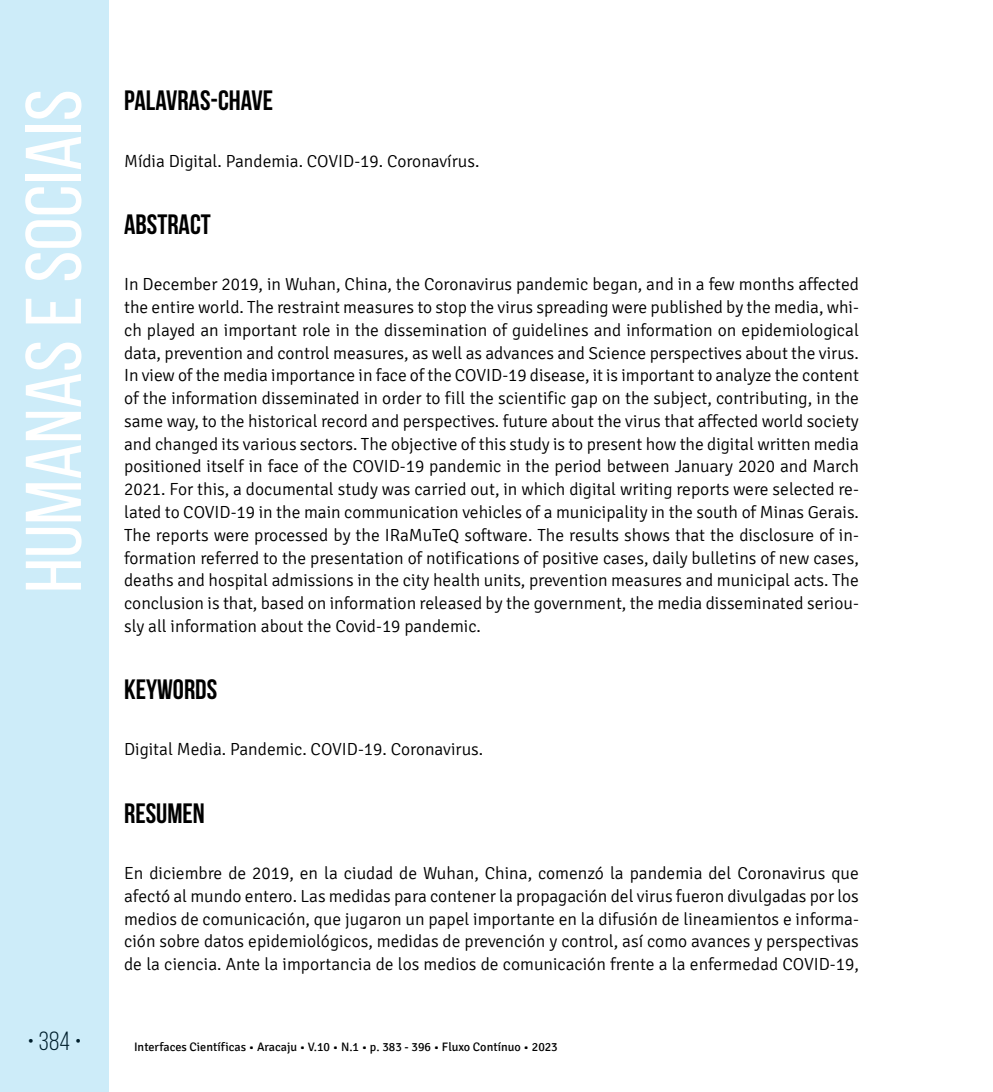
<style>
.page{position:relative;width:993px;height:1092px;background:#fff}
.page>*{position:absolute;margin:0;border:0;box-sizing:border-box;transform-origin:0 0}
.t1{font:78.75px "Bebas Neue";color:#fff;scale:1.09 1}
.t2{font:700 28px "Bebas Neue";color:#000}
.t3{font:26.25px "Bebas Neue";color:#000}
.t4{font:300 17.5px/22.8px "Signika";color:#000;text-align:justify}
.t5{font:12.25px "Signika";color:#000}
</style>
<div class="page">
<div style="left:0;top:0;width:109px;height:1091px;background:#cdecf9"></div>
<h1 class="t1" style="left:11px;top:593px;width:463px;rotate:-90deg">Humanas e Sociais</h1>
<h2 class="t2" style="left:124px;top:85px;width:150px">PALAVRAS-CHAVE</h2>
<p class="t4" style="left:124px;top:150px;width:357px">Mídia Digital. Pandemia. COVID-19. Coronavírus.</p>
<h2 class="t2" style="left:124px;top:209px;width:88px">ABSTRACT</h2>
<p class="t4" style="left:124px;top:273px;width:736px">In December 2019, in Wuhan, China, the Coronavirus pandemic began, and in a few months affected the entire world. The restraint measures to stop the virus spreading were published by the media, whi&shy;ch played an important role in the dissemination of guidelines and information on epidemiological data, prevention and control measures, as well as advances and Science perspectives about the virus.<br>In view of the media importance in face of the COVID-19 disease, it is important to analyze the content of the information disseminated in order to fill the scientific gap on the subject, contributing, in the same way, to the historical record and perspectives. future about the virus that affected world society and changed its various sectors. The objective of this study is to present how the digital written media positioned itself in face of the COVID-19 pandemic in the period between January 2020 and March 2021. For this, a documental study was carried out, in which digital writing reports were selected re&shy;lated to COVID-19 in the main communication vehicles of a municipality in the south of Minas Gerais.<br>The reports were processed by the IRaMuTeQ software. The results shows that the disclosure of in&shy;formation referred to the presentation of notifications of positive cases, daily bulletins of new cases, deaths and hospital admissions in the city health units, prevention measures and municipal acts. The conclusion is that, based on information released by the government, the media disseminated seriou&shy;sly all information about the Covid-19 pandemic.</p>
<h2 class="t2" style="left:124px;top:674px;width:94px">KEYWORDS</h2>
<p class="t4" style="left:124px;top:738px;width:360px">Digital Media. Pandemic. COVID-19. Coronavirus.</p>
<h2 class="t2" style="left:124px;top:797px;width:82px">RESUMEN</h2>
<p class="t4" style="left:124px;top:862px;width:736px">En diciembre de 2019, en la ciudad de Wuhan, China, comenzó la pandemia del Coronavirus que afectó al mundo entero. Las medidas para contener la propagación del virus fueron divulgadas por los medios de comunicación, que jugaron un papel importante en la difusión de lineamientos e informa&shy;ción sobre datos epidemiológicos, medidas de prevención y control, así como avances y perspectivas de la ciencia. Ante la importancia de los medios de comunicación frente a la enfermedad COVID-19,</p>
<h3 class="t3" style="left:27px;top:1026px;width:56px">• 384 •</h3>
<p class="t5" style="left:134px;top:1040px;width:425px">Interfaces Científicas • Aracaju • V.10 • N.1 • p. 383 - 396 • Fluxo Contínuo • 2023</p>
</div>
